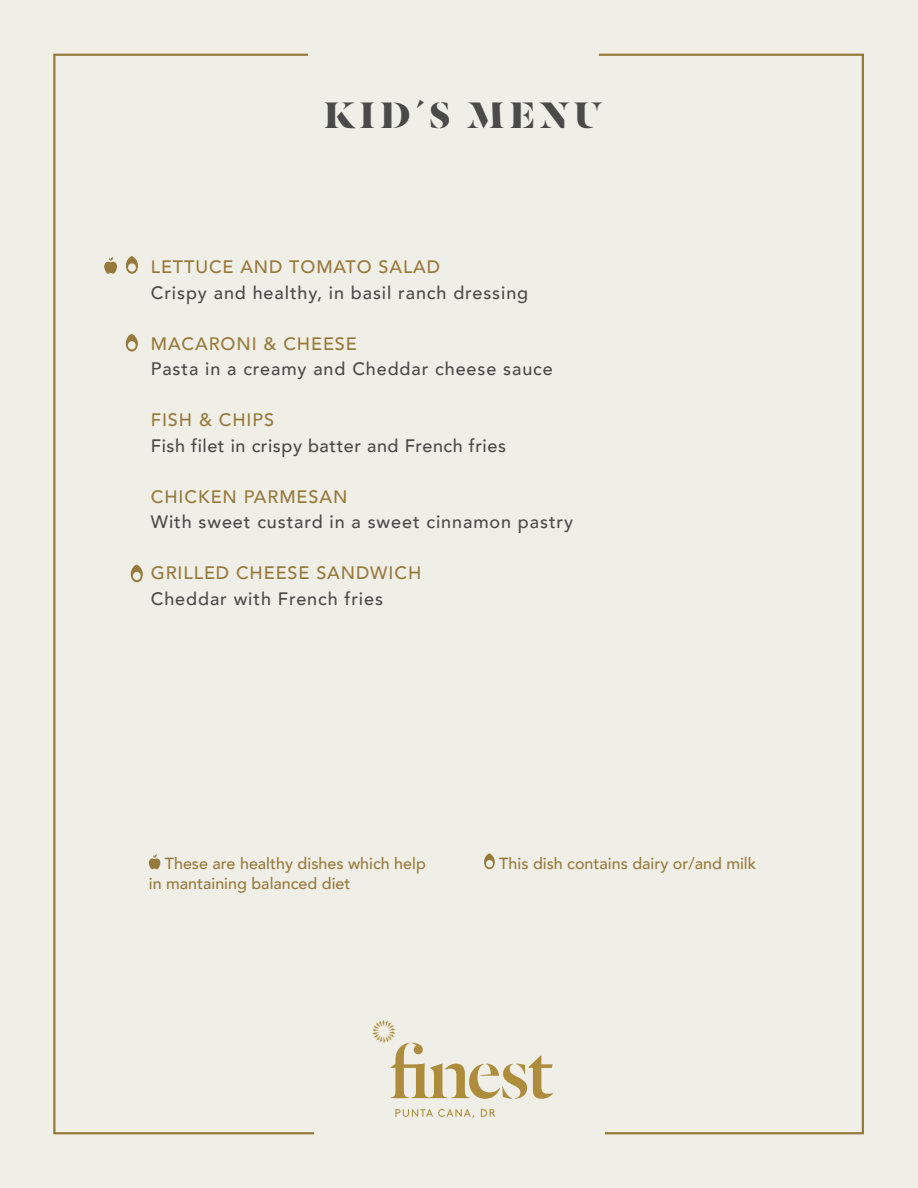
<style>
.page{position:relative;width:918px;height:1188px;background:#f0efe7}
.page>*{position:absolute;margin:0;border:0;box-sizing:border-box;transform-origin:0 0}
.t1{font:700 40.5px "Dala Floda";letter-spacing:.125em;color:#4a4a49}
.t2{font:500 18px "Avenir";letter-spacing:.05em;color:#4a4a49}
.t3{font:500 18px "Avenir";letter-spacing:.05em;color:#97793c}
.t4{font:500 18px "Avenir";letter-spacing:.03em;color:#4a4a49}
.t5{font:500 16.05px/19.4px "Avenir";color:#97793c}
</style>
<div class="page">
<svg style="left:149px;top:854px;width:11px;height:15px"></svg>
<svg style="left:484px;top:854px;width:11px;height:15px"></svg>
<svg style="left:104px;top:257px;width:13px;height:17px"></svg>
<svg style="left:126px;top:256px;width:12px;height:18px"></svg>
<svg style="left:131px;top:565px;width:12px;height:17px"></svg>
<svg style="left:372px;top:1020px;width:181px;height:79px"></svg>
<svg style="left:395px;top:1109px;width:79px;height:9px"></svg>
<svg style="left:481px;top:1109px;width:14px;height:8px"></svg>
<svg style="left:126px;top:334px;width:12px;height:18px"></svg>
<h1 class="t1" style="left:324px;top:88px;width:280px">KID´S MENU</h1>
<p class="t3" style="left:151px;top:251px;width:291px">LETTUCE AND TOMATO SALAD</p>
<p class="t2" style="left:151px;top:277px;width:379px">Crispy and healthy, in basil ranch dressing</p>
<p class="t3" style="left:151px;top:328px;width:208px">MACARONI &amp; CHEESE</p>
<p class="t2" style="left:151px;top:353px;width:404px">Pasta in a creamy and Cheddar cheese sauce</p>
<p class="t3" style="left:151px;top:404px;width:125px">FISH &amp; CHIPS</p>
<p class="t4" style="left:151px;top:430px;width:357px">Fish filet in crispy batter and French fries</p>
<p class="t3" style="left:151px;top:481px;width:198px">CHICKEN PARMESAN</p>
<p class="t2" style="left:151px;top:506px;width:424px">With sweet custard in a sweet cinnamon pastry</p>
<p class="t3" style="left:151px;top:557px;width:272px">GRILLED CHEESE SANDWICH</p>
<p class="t2" style="left:151px;top:583px;width:234px">Cheddar with French fries</p>
<p class="t5" style="left:149px;top:853px;width:279px;text-indent:16px">These are healthy dishes which help in mantaining balanced diet</p>
<p class="t5" style="left:499px;top:853px;width:258px">This dish contains dairy or/and milk</p>
</div>
